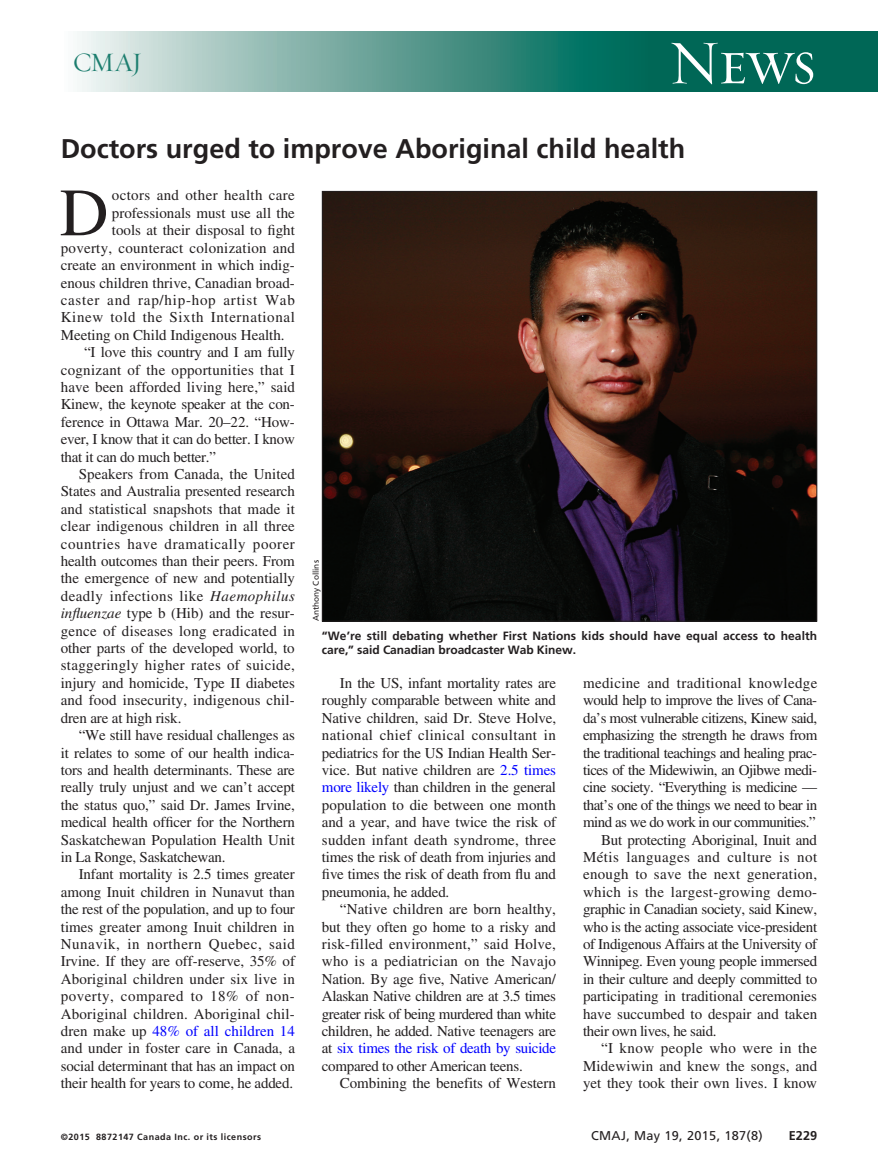
<style>
.page{position:relative;width:878px;height:1175px;background:#fff}
.page>*{position:absolute;margin:0;border:0;box-sizing:border-box;transform-origin:0 0}
.DC{font:67.5px "Times LT Std";color:#231f20}
.t1{font:63px "Requiem Display HTF Small Caps";color:#fff}
.T18{font:700 27px "Frutiger LT Std";color:#231f20}
.t2{font:27px "Requiem Display HTF Roman";color:#1d7e6f}
.DC-2{font:15px/17.4px "Times LT Std";color:#231f20;text-align:justify}
.DC-3{font:15px "Times LT Std";letter-spacing:.02em;color:#231f20}
.DC-4{font:15px "Times LT Std";letter-spacing:.04em;color:#231f20}
.DC-5{font:15px "Times LT Std";letter-spacing:.05em;color:#231f20}
.DC-6{font:15px "Times LT Std";letter-spacing:.025em;color:#231f20}
.t3{font:12.75px "Frutiger LT Std";letter-spacing:.025em;color:#231f20}
.t4{font:700 12.75px "Frutiger LT Std";color:#231f20}
.FIG{font:700 12px/14.2px "Frutiger LT Std";letter-spacing:.01em;color:#231f20}
.t5{font:700 9px "Frutiger LT Std";letter-spacing:.05em;color:#231f20}
.PC{font:8.25px "Frutiger LT Std";color:#231f20}
.s1{font-style:italic}
.s2{color:#00f}
</style>
<div class="page">
<div style="left:618px;top:32px;width:260px;height:60px;background:#006756"></div>
<div style="left:61px;top:32px;width:586px;height:60px;background:linear-gradient(to right,#f6f4f3,#00614f)"></div>
<img style="left:324px;top:193px;width:491px;height:426px">
<h3 class="t2" style="left:73px;top:46px;width:71px">CMAJ</h3>
<h2 class="t1" style="left:668px;top:26px;width:150px">News</h2>
<p class="T18" style="left:61px;top:133px;width:626px">Doctors urged to improve Aboriginal child health</p>
<p class="DC" style="left:60px;top:175px;width:50px">D</p>
<p class="DC-6" style="left:112px;top:187px;width:185px">octors and other health care</p>
<p class="DC-2" style="left:112px;top:204px;width:184px">professionals must use all the</p>
<p class="DC-2" style="left:112px;top:221px;width:184px">tools at their disposal to fight</p>
<p class="DC-3" style="left:61px;top:239px;width:236px">poverty, counteract colonization and</p>
<p class="DC-2" style="left:61px;top:256px;width:236px">create an environment in which indig-</p>
<p class="DC-2" style="left:61px;top:274px;width:236px">enous children thrive, Canadian broad-</p>
<p class="DC-5" style="left:61px;top:291px;width:235px">caster and rap/hip-hop artist Wab</p>
<p class="DC-4" style="left:61px;top:309px;width:236px">Kinew told the Sixth International</p>
<p class="DC-2" style="left:61px;top:326px;width:225px">Meeting on Child Indigenous Health.</p>
<p class="DC-2" style="left:61px;top:343px;width:236px;text-indent:23px">“I love this country and I am fully cognizant of the opportunities that I have been afforded living here,” said Kinew, the keynote speaker at the con&shy;ference in Ottawa Mar. 20–22. “How&shy;ever, I know that it can do better. I know that it can do much better.”</p>
<p class="DC-2" style="left:61px;top:465px;width:236px;text-indent:18px">Speakers from Canada, the United States and Australia presented research and statistical snapshots that made it clear indigenous children in all three countries have dramatically poorer health outcomes than their peers. From the emergence of new and potentially deadly infections like <span class="s1">Haemophilus influenzae</span> type b (Hib) and the resur&shy;gence of diseases long eradicated in other parts of the developed world, to staggeringly higher rates of suicide, injury and homicide, Type II diabetes and food insecurity, indigenous chil&shy;dren are at high risk.</p>
<p class="DC-2" style="left:61px;top:726px;width:236px;text-indent:18px">“We still have residual challenges as it relates to some of our health indica&shy;tors and health determinants. These are really truly unjust and we can’t accept the status quo,” said Dr. James Irvine, medical health officer for the Northern Saskatchewan Population Health Unit in La Ronge, Saskatchewan.</p>
<p class="DC-2" style="left:61px;top:865px;width:236px;text-indent:18px">Infant mortality is 2.5 times greater among Inuit children in Nunavut than the rest of the population, and up to four times greater among Inuit children in Nunavik, in northern Quebec, said Irvine. If they are off-reserve, 35% of Aboriginal children under six live in poverty, compared to 18% of non-Aboriginal children. Aboriginal chil&shy;dren make up <span class="s2">48% of all children 14 </span>and under in foster care in Canada, a social determinant that has an impact on their health for years to come, he added.</p>
<p class="PC" style="left:311px;top:621px;width:62px;rotate:-90deg">Anthony Collins</p>
<p class="FIG" style="left:322px;top:628px;width:497px">“We’re still debating whether First Nations kids should have equal access to health care,” said Canadian broadcaster Wab Kinew.</p>
<p class="DC-2" style="left:322px;top:674px;width:236px;text-indent:18px">In the US, infant mortality rates are roughly comparable between white and Native children, said Dr. Steve Holve, national chief clinical consultant in pediatrics for the US Indian Health Ser&shy;vice. But native children are <span class="s2">2.5 times more likely</span> than children in the general population to die between one month and a year, and have twice the risk of sudden infant death syndrome, three times the risk of death from injuries and five times the risk of death from flu and pneumonia, he added.</p>
<p class="DC-2" style="left:322px;top:900px;width:236px;text-indent:18px">“Native children are born healthy, but they often go home to a risky and risk-filled environment,” said Holve, who is a pediatrician on the Navajo Nation. By age five, Native American/ Alaskan Native children are at 3.5 times greater risk of being murdered than white children, he added. Native teenagers are at <span class="s2">six times the risk of death by suicide </span>compared to other American teens.</p>
<p class="DC-2" style="left:340px;top:1074px;width:217px">Combining the benefits of Western</p>
<p class="DC-2" style="left:583px;top:674px;width:236px">medicine and traditional knowledge would help to improve the lives of Cana&shy;da’s most vulnerable citizens, Kinew said, emphasizing the strength he draws from the traditional teachings and healing prac&shy;tices of the Midewiwin, an Ojibwe medi&shy;cine society. “Everything is medicine — that’s one of the things we need to bear in mind as we do work in our communities.”</p>
<p class="DC-2" style="left:583px;top:830px;width:236px;text-indent:18px">But protecting Aboriginal, Inuit and Métis languages and culture is not enough to save the next generation, which is the largest-growing demo&shy;graphic in Canadian society, said Kinew, who is the acting associate vice-president of Indigenous Affairs at the University of Winnipeg. Even young people immersed in their culture and deeply committed to participating in traditional ceremonies have succumbed to despair and taken their own lives, he said.</p>
<p class="DC-2" style="left:583px;top:1039px;width:236px;text-indent:18px">“I know people who were in the Midewiwin and knew the songs, and yet they took their own lives. I know</p>
<p class="t5" style="left:61px;top:1131px;width:202px">©2015 8872147 Canada Inc. or its licensors</p>
<p class="t3" style="left:591px;top:1127px;width:173px">CMAJ, May 19, 2015, 187(8)</p>
<p class="t4" style="left:788px;top:1127px;width:30px">E229</p>
</div>
